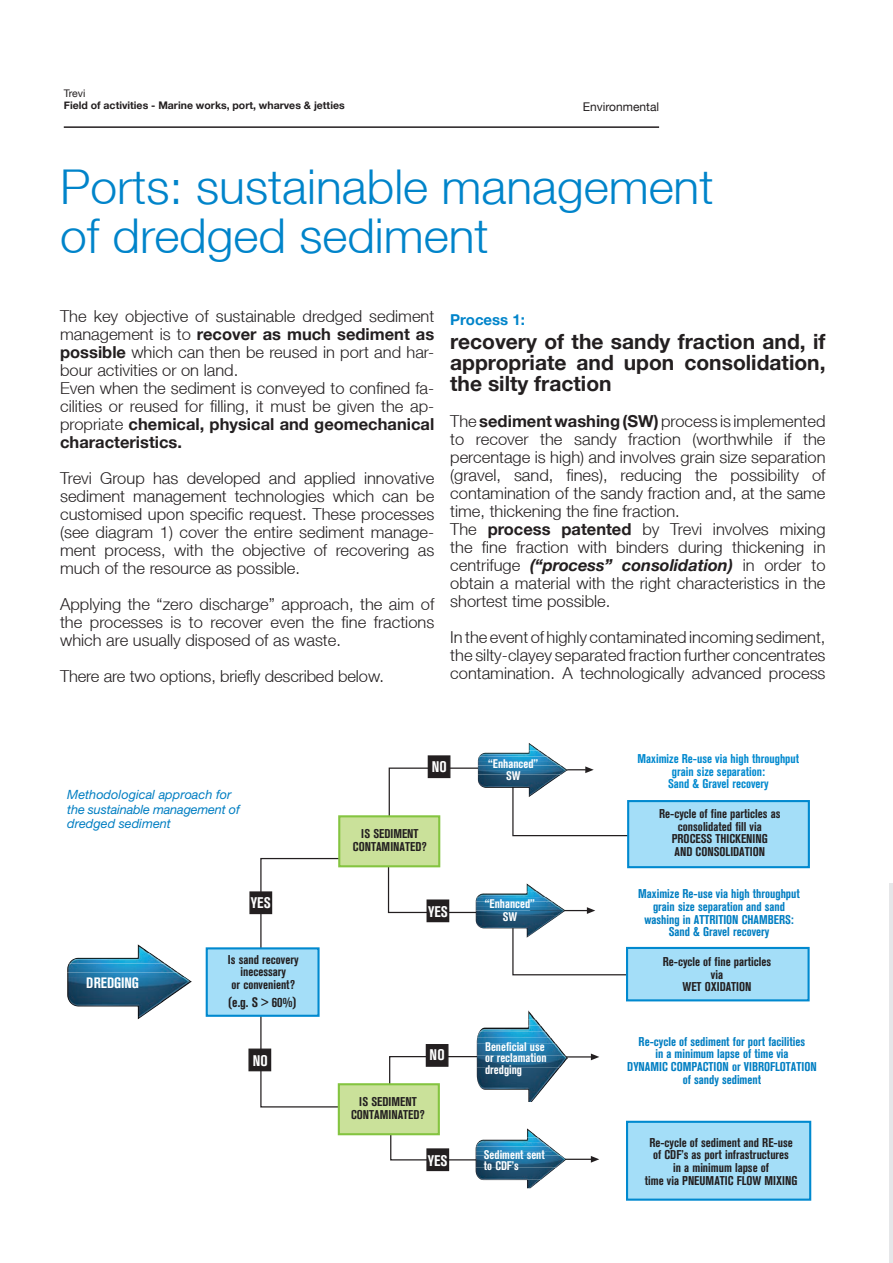
<style>
.page{position:relative;width:893px;height:1263px;background:#fff}
.page>*{position:absolute;margin:0;border:0;box-sizing:border-box;transform-origin:0 0}
.t1{font:300 48px "Helvetica Neue LT";color:#0084ca}
.t2{font:700 21px/21px "Helvetica Neue";color:#231f20;text-align:justify}
.t3{font:300 16.5px/18px "Helvetica Neue LT";color:#231f20;text-align:justify}
.t4{font:700 condensed 15.3px "Akzidenz Grotesk BE";color:#fff}
.t5{font:700 15px "Helvetica Neue";color:#0084ca}
.t6{font:700 condensed 14.85px "Akzidenz Grotesk BE";letter-spacing:-.005em;color:#fff}
.t7{font:700 condensed 13.65px "Akzidenz Grotesk BE";color:#231f20}
.t8{font:italic 12.75px/14.2px "Helvetica Neue";color:#007ec2}
.t9{font:700 condensed 12.6px/12.6px "Akzidenz Grotesk BE";color:#231f20;text-align:center}
.t10{font:700 condensed 12.6px/12.6px "Akzidenz Grotesk BE";color:#007ec2;text-align:center}
.t11{font:700 condensed 12.6px/12.6px "Akzidenz Grotesk BE";color:#0089cf;text-align:center}
.t12{font:700 condensed 12.45px/11.2px "Akzidenz Grotesk BE";color:#fff}
.t13{font:12px "Helvetica Neue LT";color:#231f20}
.t14{font:700 10.5px "Helvetica Neue";color:#231f20}
.t15{font:10.5px "Helvetica Neue LT";letter-spacing:-.01em;color:#231f20}
.s1{font-family:"Helvetica Neue";font-weight:700}
.s2{font-family:"Helvetica Neue";font-weight:700;font-style:italic}
</style>
<div class="page">
<hr style="left:64px;top:126px;width:595px;height:2px;background:#231f20">
<hr style="left:889px;top:883px;width:4px;height:380px;background:#e6e7e9">
<hr style="left:531px;top:769px;width:55px;height:1px;background:#231f20">
<svg style="left:585px;top:766px;width:9px;height:7px"></svg>
<div style="left:627px;top:1122px;width:183px;height:77px;background:#a4def8"></div>
<div style="left:626px;top:1121px;width:185px;height:80px;border:2px solid #0089cf"></div>
<svg style="left:260px;top:797px;width:373px;height:364px"></svg>
<div style="left:249px;top:891px;width:23px;height:23px;background:#231f20;border:1px solid #231f20"></div>
<div style="left:426px;top:1044px;width:22px;height:23px;background:#231f20;border:1px solid #231f20"></div>
<svg style="left:388px;top:767px;width:99px;height:51px"></svg>
<div style="left:428px;top:755px;width:22px;height:23px;background:#231f20;border:1px solid #231f20"></div>
<div style="left:248px;top:1048px;width:23px;height:23px;background:#231f20;border:1px solid #231f20"></div>
<div style="left:338px;top:815px;width:102px;height:52px;background:#cae19a;border:2px solid #84c440"></div>
<div style="left:339px;top:1084px;width:100px;height:50px;background:#cae19a"></div>
<div style="left:338px;top:1083px;width:102px;height:52px;border:2px solid #84c440"></div>
<div style="left:626px;top:947px;width:184px;height:54px;background:#a4def8;border:2px solid #0089cf"></div>
<div style="left:427px;top:900px;width:22px;height:22px;background:#231f20"></div>
<div style="left:426px;top:899px;width:23px;height:23px;border:1px solid #231f20"></div>
<div style="left:426px;top:1148px;width:23px;height:23px;background:#231f20;border:1px solid #231f20"></div>
<hr style="left:534px;top:1056px;width:57px;height:1px;background:#231f20">
<svg style="left:591px;top:1053px;width:8px;height:7px"></svg>
<div style="left:627px;top:800px;width:183px;height:68px;background:#a4def8;border:2px solid #0089cf"></div>
<img style="left:481px;top:1179px;width:60px;height:9px">
<img style="left:476px;top:1168px;width:80px;height:11px">
<img style="left:476px;top:1155px;width:90px;height:13px">
<img style="left:476px;top:1151px;width:85px;height:4px">
<img style="left:476px;top:1146px;width:80px;height:5px">
<img style="left:476px;top:1142px;width:74px;height:4px">
<img style="left:478px;top:1138px;width:67px;height:4px">
<svg style="left:527px;top:1128px;width:12px;height:9px"></svg>
<img style="left:477px;top:1068px;width:83px;height:34px">
<img style="left:477px;top:1056px;width:91px;height:12px">
<img style="left:477px;top:1047px;width:89px;height:9px">
<img style="left:477px;top:1038px;width:79px;height:6px">
<img style="left:477px;top:1032px;width:74px;height:6px">
<img style="left:479px;top:1026px;width:67px;height:6px">
<svg style="left:528px;top:1010px;width:13px;height:16px"></svg>
<img style="left:476px;top:915px;width:83px;height:23px">
<img style="left:476px;top:906px;width:90px;height:9px">
<img style="left:476px;top:901px;width:83px;height:5px">
<img style="left:476px;top:897px;width:77px;height:4px">
<img style="left:477px;top:892px;width:69px;height:5px">
<svg style="left:527px;top:883px;width:11px;height:8px"></svg>
<img style="left:478px;top:774px;width:83px;height:23px">
<img style="left:478px;top:765px;width:90px;height:9px">
<img style="left:478px;top:761px;width:83px;height:4px">
<img style="left:478px;top:757px;width:77px;height:4px">
<img style="left:479px;top:752px;width:69px;height:4px">
<svg style="left:529px;top:743px;width:10px;height:7px"></svg>
<img style="left:67px;top:980px;width:125px;height:39px">
<img style="left:67px;top:972px;width:118px;height:5px">
<img style="left:67px;top:968px;width:111px;height:4px">
<img style="left:67px;top:963px;width:105px;height:5px">
<img style="left:69px;top:959px;width:96px;height:4px">
<img style="left:74px;top:953px;width:85px;height:6px">
<svg style="left:138px;top:944px;width:12px;height:9px"></svg>
<div style="left:206px;top:947px;width:114px;height:70px;background:#a4def8;border:2px solid #0089cf"></div>
<p class="t15" style="left:64px;top:87px;width:23px">Trevi</p>
<p class="t14" style="left:64px;top:97px;width:282px">Field of activities - Marine works, port, wharves &amp; jetties</p>
<p class="t13" style="left:583px;top:99px;width:78px">Environmental</p>
<p class="t1" style="left:60px;top:157px;width:655px">Ports: sustainable management</p>
<p class="t1" style="left:60px;top:207px;width:430px">of dredged sediment</p>
<p class="t3" style="left:60px;top:307px;width:376px">The key objective of sustainable dredged sediment management is to <span class="s1">recover as much sediment as possible</span> which can then be reused in port and har&shy;bour activities or on land.</p>
<p class="t3" style="left:60px;top:379px;width:376px">Even when the sediment is conveyed to confined fa&shy;cilities or reused for filling, it must be given the ap&shy;propriate <span class="s1">chemical, physical and geomechanical characteristics.</span></p>
<p class="t3" style="left:60px;top:469px;width:376px">Trevi Group has developed and applied innovative sediment management technologies which can be customised upon specific request. These processes (see diagram 1) cover the entire sediment manage&shy;ment process, with the objective of recovering as much of the resource as possible.</p>
<p class="t3" style="left:60px;top:595px;width:376px">Applying the “zero discharge” approach, the aim of the processes is to recover even the fine fractions which are usually disposed of as waste.</p>
<p class="t3" style="left:60px;top:667px;width:325px">There are two options, briefly described below.</p>
<p class="t5" style="left:450px;top:308px;width:76px">Process 1:</p>
<p class="t2" style="left:450px;top:332px;width:377px">recovery of the sandy fraction and, if appropriate and upon consolidation, the silty fraction</p>
<p class="t3" style="left:450px;top:412px;width:377px">The <span class="s1">sediment washing (SW)</span> process is implemented to recover the sandy fraction (worthwhile if the percentage is high) and involves grain size separation (gravel, sand, fines), reducing the possibility of contamination of the sandy fraction and, at the same time, thickening the fine fraction.</p>
<p class="t3" style="left:450px;top:520px;width:377px">The <span class="s1">process patented</span> by Trevi involves mixing the fine fraction with binders during thickening in centrifuge <span class="s2">(“process” consolidation)</span> in order to obtain a material with the right characteristics in the shortest time possible.</p>
<p class="t3" style="left:450px;top:628px;width:377px">In the event of highly contaminated incoming sediment, the silty-clayey separated fraction further concentrates contamination. A technologically advanced process</p>
<p class="t8" style="left:67px;top:788px;width:174px">Methodological approach for the sustainable management of dredged sediment</p>
<p class="t4" style="left:251px;top:894px;width:21px">YES</p>
<p class="t6" style="left:86px;top:974px;width:54px">DREDGING</p>
<p class="t9" style="left:228px;top:953px;width:72px">Is sand recovery inecessary<br>or convenient?</p>
<p class="t7" style="left:228px;top:995px;width:70px">(e.g. S &gt; 60%)</p>
<p class="t4" style="left:253px;top:1052px;width:17px">NO</p>
<p class="t4" style="left:432px;top:758px;width:17px">NO</p>
<p class="t9" style="left:353px;top:828px;width:75px">IS SEDIMENT<br>CONTAMINATED?</p>
<p class="t4" style="left:428px;top:902px;width:21px">YES</p>
<p class="t12" style="left:488px;top:757px;width:52px;line-height:12.5px;text-align:center">“Enhanced”<br>SW</p>
<p class="t12" style="left:485px;top:898px;width:52px;line-height:12.5px;text-align:center">“Enhanced”<br>SW</p>
<p class="t4" style="left:430px;top:1046px;width:17px">NO</p>
<p class="t9" style="left:351px;top:1096px;width:75px">IS SEDIMENT<br>CONTAMINATED?</p>
<p class="t4" style="left:428px;top:1151px;width:21px">YES</p>
<p class="t12" style="left:485px;top:1041px;width:63px">Beneficial use or reclamation dredging</p>
<p class="t12" style="left:484px;top:1149px;width:62px">Sediment sent to CDF’s</p>
<p class="t11" style="left:638px;top:753px;width:163px">Maximize Re-use via high throughput grain size separation:<br>Sand &amp; Gravel recovery</p>
<p class="t9" style="left:659px;top:807px;width:123px">Re-cycle of fine particles as consolidated fill via<br>PROCESS THICKENING<br>AND CONSOLIDATION</p>
<p class="t10" style="left:638px;top:888px;width:163px">Maximize Re-use via high throughput grain size separation and sand washing in ATTRITION CHAMBERS:<br>Sand &amp; Gravel recovery</p>
<p class="t9" style="left:663px;top:956px;width:110px">Re-cycle of fine particles via<br>WET OXIDATION</p>
<p class="t10" style="left:627px;top:1035px;width:191px">Re-cycle of sediment for port facilities<br>in a minimum lapse of time via<br>DYNAMIC COMPACTION or VIBROFLOTATION of sandy sediment</p>
<p class="t9" style="left:645px;top:1136px;width:154px">Re-cycle of sediment and RE-use of CDF’s as port infrastructures<br>in a minimum lapse of<br>time via PNEUMATIC FLOW MIXING</p>
</div>
